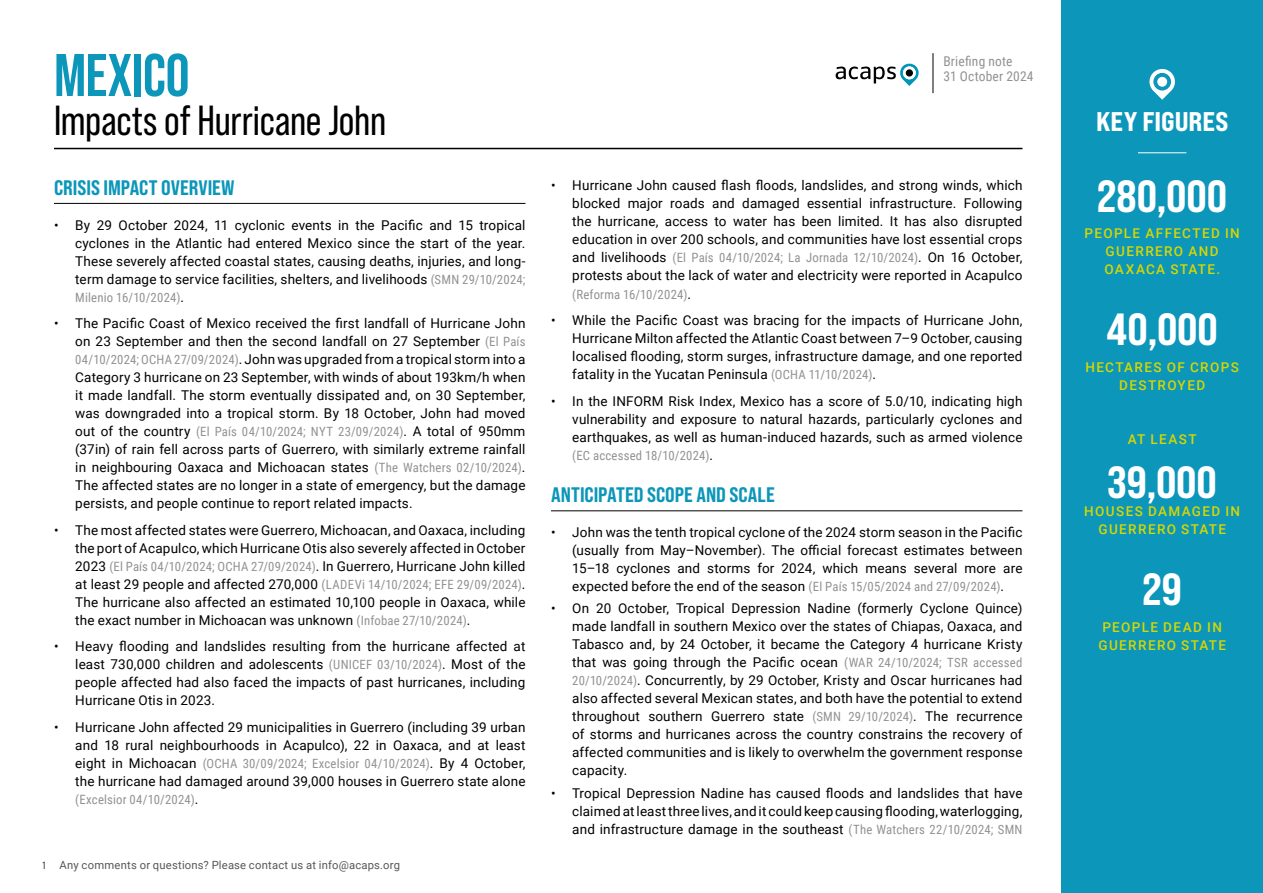
<style>
.page{position:relative;width:1263px;height:893px;background:#fff}
.page>*{position:absolute;margin:0;border:0;box-sizing:border-box;transform-origin:0 0}
.t1{font:700 60px "Bebas Neue Pro";letter-spacing:-.005em;color:#0c96ba}
.t2{font:45px "Bebas Neue Pro Semi Exp X Bold";letter-spacing:-.005em;color:#fff}
.t3{font:42px "Bebas Neue Pro";letter-spacing:-.005em;color:#000}
.t4{font:800 expanded 27px "Bebas Neue Pro";color:#fff}
.t5{font:21px "Bebas Neue Pro Semi Exp X Bold";color:#0c96ba}
.t6{font:13.5px/18px "Roboto";letter-spacing:.01em;color:#000;text-align:justify}
.t7{font:500 13.5px/18px "Roboto";letter-spacing:.1em;color:#d7d700;text-align:center}
.t8{font:13.5px/15px "Roboto Condensed";letter-spacing:.015em;color:#929292}
.t9{font:12.75px "Roboto Condensed";letter-spacing:.015em;color:#929292}
.t10{font:11.25px "Roboto";letter-spacing:.02em;color:#575756}
.t11{font:10.5px "Bebas Neue Pro Middle";color:#000}
.s1{font-family:"Roboto Condensed";font-size:12.75px;color:#929292}
.s2{font-family:"Roboto";font-size:13.5px;color:#000}
</style>
<div class="page">
<div style="left:1061px;top:0;width:202px;height:893px;background:#0c96ba"></div>
<hr style="left:1138px;top:152px;width:48px;height:1px;background:#fff">
<svg style="left:1149px;top:69px;width:26px;height:31px"></svg>
<div style="left:1157px;top:77px;width:10px;height:10px;background:#fff;border-radius:50%"></div>
<svg style="left:836px;top:64px;width:83px;height:22px"></svg>
<svg style="left:903px;top:66px;width:13px;height:13px"></svg>
<div style="left:906px;top:69px;width:7px;height:8px;background:#000;border-radius:50%"></div>
<hr style="left:933px;top:53px;width:1px;height:40px;background:#000">
<hr style="left:54px;top:203px;width:471px;height:1px;background:#000">
<hr style="left:551px;top:511px;width:471px;height:1px;background:#000">
<hr style="left:54px;top:148px;width:968px;height:1px;background:#000">
<h1 class="t1" style="left:54px;top:41px;width:137px">MEXICO</h1>
<h3 class="t3" style="left:54px;top:97px;width:334px">Impacts of Hurricane John</h3>
<h3 class="t5" style="left:54px;top:175px;width:182px">CRISIS IMPACT OVERVIEW</h3>
<p class="t6" style="left:75px;top:215px;width:452px;text-indent:-21px">• By 29 October 2024, 11 cyclonic events in the Pacific and 15 tropical cyclones in the Atlantic had entered Mexico since the start of the year.<br>These severely affected coastal states, causing deaths, injuries, and long&shy;term damage to service facilities, shelters, and livelihoods <span class="s1">(SMN 29/10/2024;</span></p>
<p class="t9" style="left:75px;top:288px;width:110px">Milenio 16/10/2024)<span class="s2">.</span></p>
<p class="t6" style="left:75px;top:314px;width:452px;text-indent:-21px">• The Pacific Coast of Mexico received the first landfall of Hurricane John on 23 September and then the second landfall on 27 September <span class="s1">(El País 04/10/2024; OCHA 27/09/2024)</span>. John was upgraded from a tropical storm into a Category 3 hurricane on 23 September, with winds of about 193km/h when it made landfall. The storm eventually dissipated and, on 30 September, was downgraded into a tropical storm. By 18 October, John had moved</p>
<p class="t9" style="left:75px;top:423px;width:452px"><span class="s2">out of the country</span> (El País 04/10/2024; NYT 23/09/2024)<span class="s2">. A total of 950mm</span></p>
<p class="t6" style="left:75px;top:440px;width:452px">(37in) of rain fell across parts of Guerrero, with similarly extreme rainfall in neighbouring Oaxaca and Michoacan states <span class="s1">(The Watchers 02/10/2024)</span>.<br>The affected states are no longer in a state of emergency, but the damage persists, and people continue to report related impacts.</p>
<p class="t6" style="left:75px;top:520px;width:452px;text-indent:-21px">• The most affected states were Guerrero, Michoacan, and Oaxaca, including the port of Acapulco, which Hurricane Otis also severely affected in October 2023 <span class="s1">(El País 04/10/2024; OCHA 27/09/2024)</span>. In Guerrero, Hurricane John killed at least 29 people and affected 270,000 <span class="s1">(LADEVi 14/10/2024; EFE 29/09/2024)</span>.<br>The hurricane also affected an estimated 10,100 people in Oaxaca, while the exact number in Michoacan was unknown <span class="s1">(Infobae 27/10/2024)</span>.</p>
<p class="t6" style="left:75px;top:637px;width:452px;text-indent:-21px">• Heavy flooding and landslides resulting from the hurricane affected at least 730,000 children and adolescents <span class="s1">(UNICEF 03/10/2024)</span>. Most of the people affected had also faced the impacts of past hurricanes, including Hurricane Otis in 2023.</p>
<p class="t6" style="left:54px;top:717px;width:473px;text-align:right">• Hurricane John affected 29 municipalities in Guerrero (including 39 urban and 18 rural neighbourhoods in Acapulco), 22 in Oaxaca, and at least</p>
<p class="t9" style="left:75px;top:754px;width:452px"><span class="s2">eight in Michoacan</span> (OCHA 30/09/2024; Excelsior 04/10/2024)<span class="s2">. By 4 October,</span></p>
<p class="t6" style="left:75px;top:771px;width:452px">the hurricane had damaged around 39,000 houses in Guerrero state alone</p>
<p class="t9" style="left:75px;top:790px;width:125px">(Excelsior 04/10/2024)<span class="s2">.</span></p>
<p class="t11" style="left:43px;top:859px;width:4px">1</p>
<p class="t10" style="left:60px;top:857px;width:342px">Any comments or questions? Please contact us at info@acaps.org</p>
<p class="t8" style="left:943px;top:53px;width:92px">Briefing note<br>31 October 2024</p>
<p class="t6" style="left:572px;top:176px;width:452px;text-indent:-21px">• Hurricane John caused flash floods, landslides, and strong winds, which blocked major roads and damaged essential infrastructure. Following the hurricane, access to water has been limited. It has also disrupted education in over 200 schools, and communities have lost essential crops</p>
<p class="t9" style="left:572px;top:249px;width:452px"><span class="s2">and livelihoods</span> (El País 04/10/2024; La Jornada 12/10/2024)<span class="s2">. On 16 October,</span></p>
<p class="t6" style="left:572px;top:266px;width:452px">protests about the lack of water and electricity were reported in Acapulco</p>
<p class="t9" style="left:572px;top:285px;width:120px">(Reforma 16/10/2024)<span class="s2">.</span></p>
<p class="t6" style="left:572px;top:311px;width:452px;text-indent:-21px">• While the Pacific Coast was bracing for the impacts of Hurricane John, Hurricane Milton affected the Atlantic Coast between 7–9 October, causing localised flooding, storm surges, infrastructure damage, and one reported fatality in the Yucatan Peninsula <span class="s1">(OCHA 11/10/2024)</span>.</p>
<p class="t6" style="left:572px;top:392px;width:452px;text-indent:-21px">• In the INFORM Risk Index, Mexico has a score of 5.0/10, indicating high vulnerability and exposure to natural hazards, particularly cyclones and earthquakes, as well as human-induced hazards, such as armed violence</p>
<p class="t9" style="left:572px;top:446px;width:142px">(EC accessed 18/10/2024)<span class="s2">.</span></p>
<h3 class="t5" style="left:551px;top:482px;width:225px">ANTICIPATED SCOPE AND SCALE</h3>
<p class="t6" style="left:572px;top:523px;width:452px;text-indent:-21px">• John was the tenth tropical cyclone of the 2024 storm season in the Pacific (usually from May–November). The official forecast estimates between 15–18 cyclones and storms for 2024, which means several more are expected before the end of the season <span class="s1">(El País 15/05/2024 and 27/09/2024)</span>.</p>
<p class="t6" style="left:572px;top:599px;width:452px;text-indent:-21px">• On 20 October, Tropical Depression Nadine (formerly Cyclone Quince) made landfall in southern Mexico over the states of Chiapas, Oaxaca, and Tabasco and, by 24 October, it became the Category 4 hurricane Kristy that was going through the Pacific ocean <span class="s1">(WAR 24/10/2024; TSR accessed 20/10/2024)</span>. Concurrently, by 29 October, Kristy and Oscar hurricanes had also affected several Mexican states, and both have the potential to extend throughout southern Guerrero state <span class="s1">(SMN 29/10/2024)</span>. The recurrence of storms and hurricanes across the country constrains the recovery of affected communities and is likely to overwhelm the government response capacity.</p>
<p class="t6" style="left:572px;top:783px;width:452px;text-indent:-21px">• Tropical Depression Nadine has caused floods and landslides that have claimed at least three lives, and it could keep causing flooding, waterlogging, and infrastructure damage in the southeast <span class="s1">(The Watchers 22/10/2024; SMN</span></p>
<h3 class="t4" style="left:1096px;top:105px;width:134px">KEY FIGURES</h3>
<h2 class="t2" style="left:1097px;top:169px;width:131px">280,000</h2>
<p class="t7" style="left:1084px;top:224px;width:157px">PEOPLE AFFECTED IN<br>GUERRERO AND<br>OAXACA STATE.</p>
<h2 class="t2" style="left:1106px;top:302px;width:113px">40,000</h2>
<p class="t7" style="left:1085px;top:357px;width:155px">HECTARES OF CROPS<br>DESTROYED</p>
<p class="t7" style="left:1128px;top:429px;width:70px">AT LEAST</p>
<h2 class="t2" style="left:1107px;top:455px;width:111px">39,000</h2>
<p class="t7" style="left:1084px;top:501px;width:157px;line-height:18.8px">HOUSES DAMAGED IN<br>GUERRERO STATE</p>
<h2 class="t2" style="left:1142px;top:563px;width:41px">29</h2>
<p class="t7" style="left:1098px;top:617px;width:129px;text-align:left">PEOPLE DEAD IN<br>GUERRERO STATE</p>
</div>
